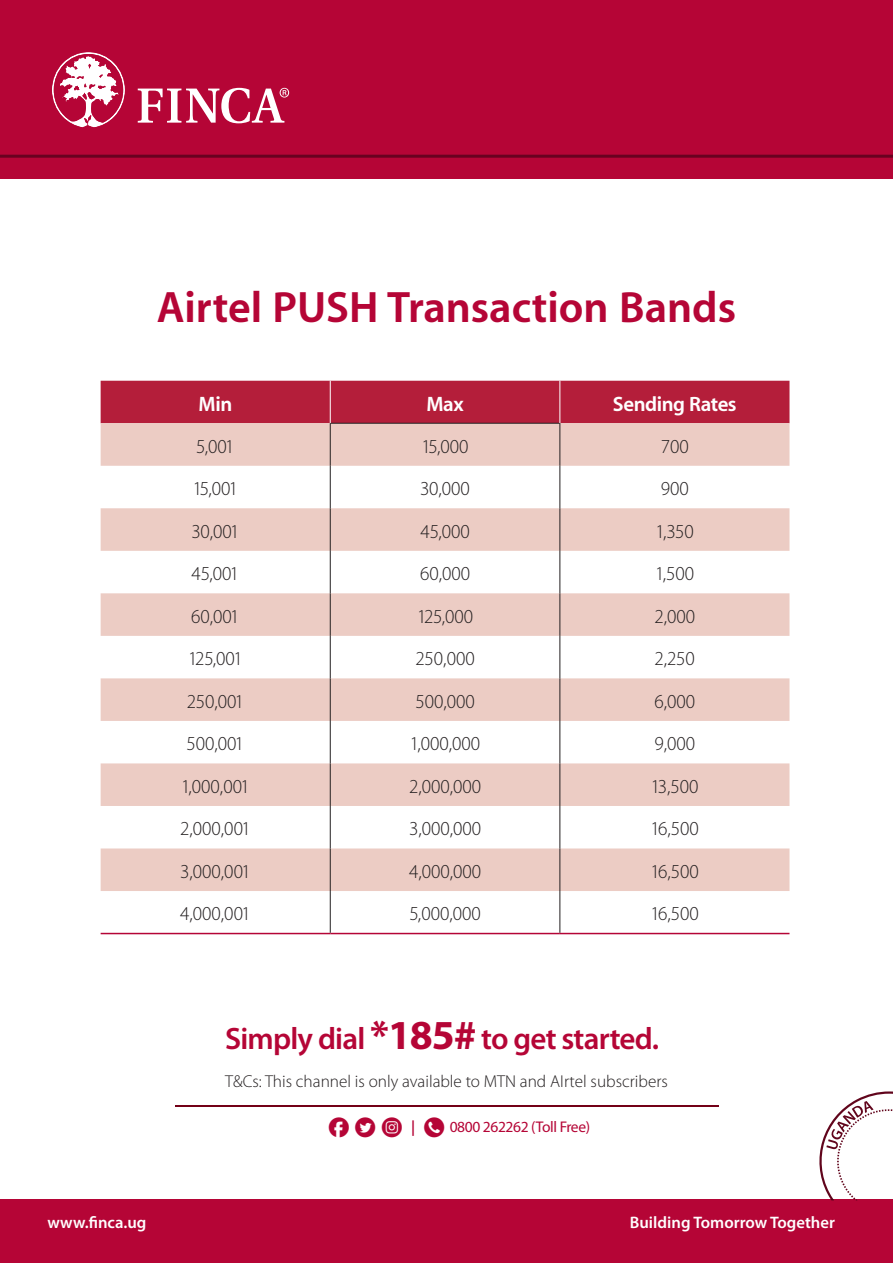
<style>
.page{position:relative;width:893px;height:1263px;background:#fff}
.page>*{position:absolute;margin:0;border:0;box-sizing:border-box;transform-origin:0 0}
.t1{font:700 44.33px "Myriad Set Pro";color:#b50536}
.t2{font:600 31.05px "Myriad Pro";letter-spacing:-.025em;color:#b50536}
.t3{font:700 21px "Myriad Set Pro";letter-spacing:-.02em;color:#fff}
.t4{font:100 19.5px "Myriad Set Pro";color:#231f20}
.t5{font:300 17.25px "Myriad Pro";color:#231f20}
.t6{font:600 16.65px "Myriad Pro";color:#fff}
.t7{font:15.52px "Myriad Pro";letter-spacing:-.025em;color:#b50536}
.s1{font-weight:700;font-size:41.4px}
.s2{font-family:"typeecon";font-size:20.62px}
.s3{font-weight:600}
</style>
<div class="page">
<div style="left:0;top:0;width:893px;height:198px;background:#b50536"></div>
<hr style="left:0;top:155px;width:893px;height:3px;background:#939598">
<div style="left:0;top:179px;width:893px;height:30px;background:#fff"></div>
<div style="left:0;top:1200px;width:893px;height:63px;background:#b50536"></div>
<svg style="left:52px;top:52px;width:73px;height:76px"></svg>
<svg style="left:138px;top:88px;width:151px;height:35px"></svg>
<div style="left:101px;top:381px;width:688px;height:42px;background:#b41e3a"></div>
<svg style="left:101px;top:423px;width:688px;height:468px;fill:#ecccc4"></svg>
<hr style="left:101px;top:933px;width:229px;height:1px;background:#b50536">
<hr style="left:330px;top:933px;width:230px;height:1px;background:#b50536">
<hr style="left:560px;top:933px;width:229px;height:1px;background:#b50536">
<hr style="left:330px;top:423px;width:230px;height:1px;background:#231f20">
<hr style="left:330px;top:423px;width:1px;height:43px;background:#231f20">
<hr style="left:559px;top:423px;width:1px;height:43px;background:#231f20">
<hr style="left:330px;top:466px;width:1px;height:42px;background:#231f20">
<hr style="left:559px;top:466px;width:1px;height:42px;background:#231f20">
<hr style="left:330px;top:508px;width:1px;height:43px;background:#231f20">
<hr style="left:559px;top:508px;width:1px;height:43px;background:#231f20">
<hr style="left:330px;top:551px;width:1px;height:42px;background:#231f20">
<hr style="left:559px;top:551px;width:1px;height:42px;background:#231f20">
<hr style="left:330px;top:593px;width:1px;height:43px;background:#231f20">
<hr style="left:559px;top:593px;width:1px;height:43px;background:#231f20">
<hr style="left:330px;top:636px;width:1px;height:42px;background:#231f20">
<hr style="left:559px;top:636px;width:1px;height:42px;background:#231f20">
<hr style="left:330px;top:678px;width:1px;height:43px;background:#231f20">
<hr style="left:559px;top:678px;width:1px;height:43px;background:#231f20">
<hr style="left:330px;top:721px;width:1px;height:42px;background:#231f20">
<hr style="left:559px;top:721px;width:1px;height:42px;background:#231f20">
<hr style="left:330px;top:763px;width:1px;height:43px;background:#231f20">
<hr style="left:559px;top:763px;width:1px;height:43px;background:#231f20">
<hr style="left:330px;top:806px;width:1px;height:42px;background:#231f20">
<hr style="left:559px;top:806px;width:1px;height:42px;background:#231f20">
<hr style="left:330px;top:848px;width:1px;height:43px;background:#231f20">
<hr style="left:559px;top:848px;width:1px;height:43px;background:#231f20">
<hr style="left:330px;top:891px;width:1px;height:42px;background:#231f20">
<hr style="left:559px;top:891px;width:1px;height:42px;background:#231f20">
<hr style="left:330px;top:381px;width:1px;height:42px;background:#fff">
<hr style="left:559px;top:381px;width:1px;height:42px;background:#fff">
<svg style="left:809px;top:1091px;width:84px;height:109px"></svg>
<hr style="left:175px;top:1105px;width:543px;height:2px;background:#730017">
<p class="t1" style="left:157px;top:272px;width:581px">Airtel PUSH Transaction Bands</p>
<p class="t3" style="left:199px;top:387px;width:35px">Min</p>
<p class="t3" style="left:426px;top:387px;width:39px">Max</p>
<p class="t3" style="left:613px;top:387px;width:125px">Sending Rates</p>
<p class="t4" style="left:196px;top:431px;width:40px">5,001</p>
<p class="t4" style="left:422px;top:431px;width:48px">15,000</p>
<p class="t4" style="left:661px;top:431px;width:30px">700</p>
<p class="t4" style="left:193px;top:474px;width:47px">15,001</p>
<p class="t4" style="left:420px;top:474px;width:51px">30,000</p>
<p class="t4" style="left:661px;top:474px;width:30px">900</p>
<p class="t4" style="left:191px;top:516px;width:50px">30,001</p>
<p class="t4" style="left:420px;top:516px;width:51px">45,000</p>
<p class="t4" style="left:656px;top:516px;width:40px">1,350</p>
<p class="t4" style="left:192px;top:559px;width:49px">45,001</p>
<p class="t4" style="left:420px;top:559px;width:52px">60,000</p>
<p class="t4" style="left:655px;top:559px;width:40px">1,500</p>
<p class="t4" style="left:191px;top:601px;width:50px">60,001</p>
<p class="t4" style="left:417px;top:601px;width:58px">125,000</p>
<p class="t4" style="left:654px;top:601px;width:42px">2,000</p>
<p class="t4" style="left:188px;top:644px;width:56px">125,001</p>
<p class="t4" style="left:415px;top:644px;width:61px">250,000</p>
<p class="t4" style="left:654px;top:644px;width:42px">2,250</p>
<p class="t4" style="left:187px;top:686px;width:59px">250,001</p>
<p class="t4" style="left:415px;top:686px;width:61px">500,000</p>
<p class="t4" style="left:654px;top:686px;width:42px">6,000</p>
<p class="t4" style="left:187px;top:729px;width:59px">500,001</p>
<p class="t4" style="left:410px;top:729px;width:72px">1,000,000</p>
<p class="t4" style="left:654px;top:729px;width:42px">9,000</p>
<p class="t4" style="left:181px;top:771px;width:70px">1,000,001</p>
<p class="t4" style="left:409px;top:771px;width:74px">2,000,000</p>
<p class="t4" style="left:651px;top:771px;width:49px">13,500</p>
<p class="t4" style="left:180px;top:814px;width:72px">2,000,001</p>
<p class="t4" style="left:409px;top:814px;width:74px">3,000,000</p>
<p class="t4" style="left:650px;top:814px;width:50px">16,500</p>
<p class="t4" style="left:180px;top:856px;width:72px">3,000,001</p>
<p class="t4" style="left:409px;top:856px;width:74px">4,000,000</p>
<p class="t4" style="left:650px;top:856px;width:50px">16,500</p>
<p class="t4" style="left:180px;top:899px;width:72px">4,000,001</p>
<p class="t4" style="left:409px;top:899px;width:73px">5,000,000</p>
<p class="t4" style="left:650px;top:899px;width:50px">16,500</p>
<p class="t2" style="left:225px;top:1019px;width:436px">Simply dial <span class="s1">*185#</span> to get started.</p>
<p class="t5" style="left:225px;top:1071px;width:444px">T&amp;Cs: This channel is only available to MTN and AIrtel subscribers</p>
<p class="t7" style="left:328px;top:1117px;width:264px"><span class="s2">F T I</span> <span class="s3">|</span> <span class="s2">N</span> 0800 262262 (Toll Free)</p>
<p class="t6" style="left:48px;top:1212px;width:100px">www.finca.ug</p>
<p class="t6" style="left:630px;top:1212px;width:207px">Building Tomorrow Together</p>
</div>
